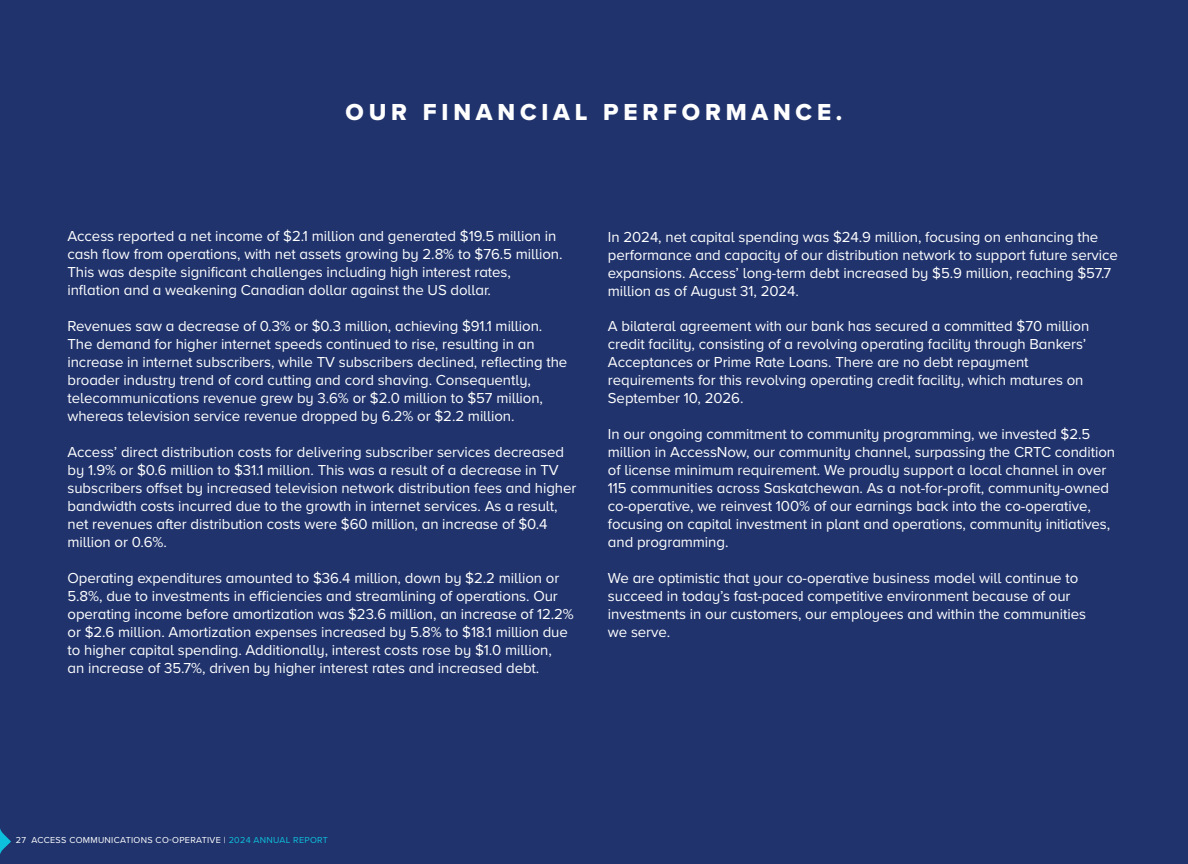
<style>
.page{position:relative;width:1188px;height:864px;background:#20336c}
.page>*{position:absolute;margin:0;border:0;box-sizing:border-box;transform-origin:0 0}
.t1{font:24px "Proxima Nova A Extrabld";letter-spacing:.2em;color:#fff}
.t2{font:15px/18px "Proxima Nova A";letter-spacing:-.005em;color:#fff}
.t3{font:9px "Proxima Nova A";letter-spacing:.035em;color:#fff}
.s1{color:#0dc0dc}
</style>
<div class="page">
<svg style="left:0;top:828px;width:11px;height:26px"></svg>
<h1 class="t1" style="left:346px;top:95px;width:498px">OUR FINANCIAL PERFORMANCE.</h1>
<p class="t2" style="left:68px;top:227px;width:497px">Access reported a net income of $2.1 million and generated $19.5 million in cash flow from operations, with net assets growing by 2.8% to $76.5 million.<br>This was despite significant challenges including high interest rates, inflation and a weakening Canadian dollar against the US dollar.</p>
<p class="t2" style="left:68px;top:317px;width:501px">Revenues saw a decrease of 0.3% or $0.3 million, achieving $91.1 million.<br>The demand for higher internet speeds continued to rise, resulting in an increase in internet subscribers, while TV subscribers declined, reflecting the broader industry trend of cord cutting and cord shaving. Consequently, telecommunications revenue grew by 3.6% or $2.0 million to $57 million, whereas television service revenue dropped by 6.2% or $2.2 million.</p>
<p class="t2" style="left:68px;top:442px;width:510px">Access’ direct distribution costs for delivering subscriber services decreased by 1.9% or $0.6 million to $31.1 million. This was a result of a decrease in TV subscribers offset by increased television network distribution fees and higher bandwidth costs incurred due to the growth in internet services. As a result, net revenues after distribution costs were $60 million, an increase of $0.4 million or 0.6%.</p>
<p class="t2" style="left:68px;top:568px;width:508px">Operating expenditures amounted to $36.4 million, down by $2.2 million or 5.8%, due to investments in efficiencies and streamlining of operations. Our operating income before amortization was $23.6 million, an increase of 12.2% or $2.6 million. Amortization expenses increased by 5.8% to $18.1 million due to higher capital spending. Additionally, interest costs rose by $1.0 million,<br>an increase of 35.7%, driven by higher interest rates and increased debt.</p>
<p class="t2" style="left:608px;top:227px;width:512px">In 2024, net capital spending was $24.9 million, focusing on enhancing the performance and capacity of our distribution network to support future service expansions. Access’ long-term debt increased by $5.9 million, reaching $57.7 million as of August 31, 2024.</p>
<p class="t2" style="left:608px;top:317px;width:483px">A bilateral agreement with our bank has secured a committed $70 million credit facility, consisting of a revolving operating facility through Bankers’ Acceptances or Prime Rate Loans. There are no debt repayment requirements for this revolving operating credit facility, which matures on September 10, 2026.</p>
<p class="t2" style="left:608px;top:425px;width:509px">In our ongoing commitment to community programming, we invested $2.5 million in AccessNow, our community channel, surpassing the CRTC condition of license minimum requirement. We proudly support a local channel in over 115 communities across Saskatchewan. As a not-for-profit, community-owned co-operative, we reinvest 100% of our earnings back into the co-operative, focusing on capital investment in plant and operations, community initiatives, and programming.</p>
<p class="t2" style="left:608px;top:568px;width:480px">We are optimistic that your co-operative business model will continue to succeed in today’s fast-paced competitive environment because of our investments in our customers, our employees and within the communities we serve.</p>
<p class="t3" style="left:16px;top:834px;width:314px">27 ACCESS COMMUNICATIONS CO-OPERATIVE | <span class="s1">2024 ANNUAL REPORT</span></p>
</div>
